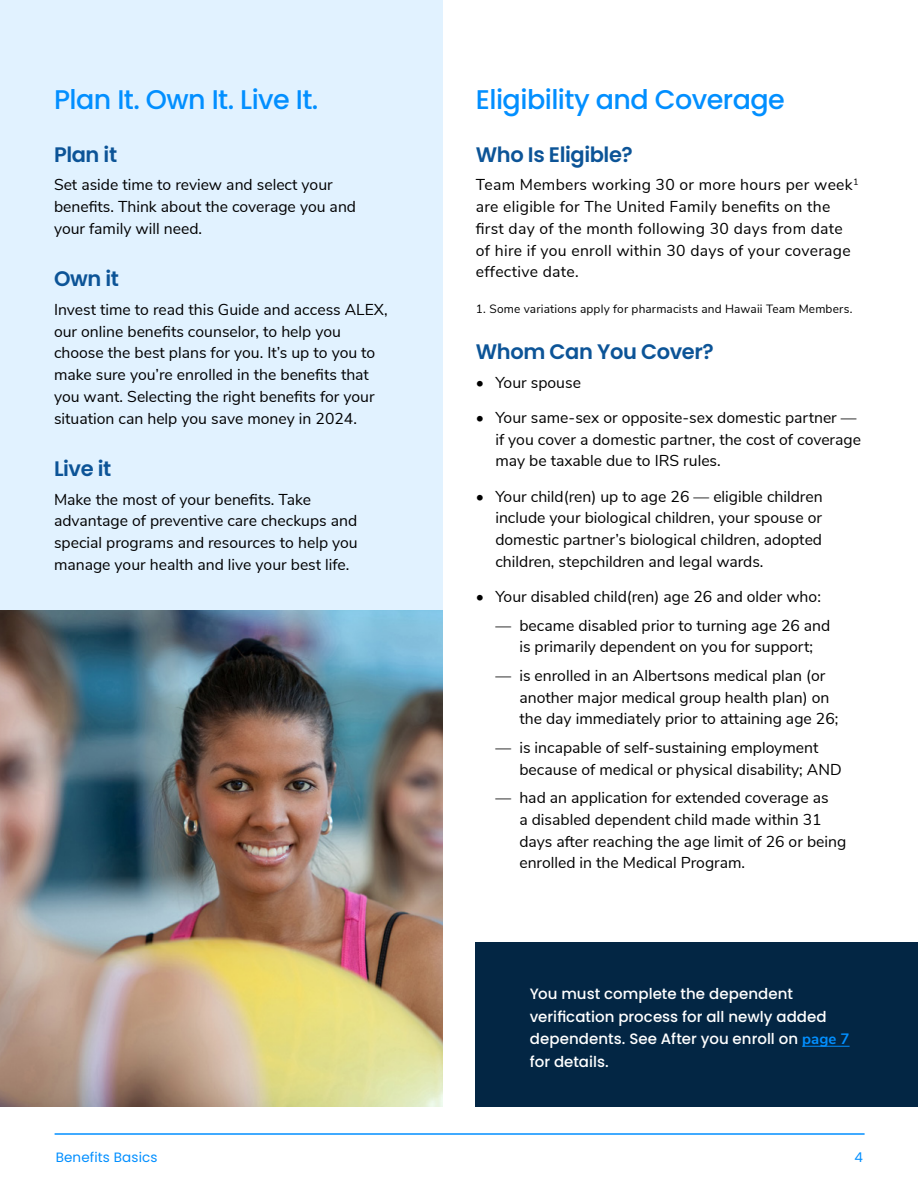
<style>
.page{position:relative;width:918px;height:1188px;background:#fff}
.page>*{position:absolute;margin:0;border:0;box-sizing:border-box;transform-origin:0 0}
.Subhead_1{font:500 27px "Poppins";letter-spacing:-.02em;color:#028fff}
.Subhead_2{font:600 21px "Poppins";letter-spacing:-.02em;color:#0c5497}
.Body_Copy{font:15.75px/21.8px "Nunito Sans";color:#000}
.Body_Copy-2{font:15.75px/21.8px "Nunito Sans";letter-spacing:.02em;color:#000}
.Callout_Body{font:500 15px/22.5px "Poppins";letter-spacing:.005em;color:#fff}
.t1{font:13.5px "Poppins";letter-spacing:.01em;color:#028fff}
.asterisk___disclaime{font:12px "Nunito Sans";letter-spacing:.015em;color:#000}
.s1{font-family:"Nunito Sans";font-weight:700;color:#028fff}
</style>
<div class="page">
<hr style="left:55px;top:1133px;width:810px;height:2px;background:#028fff">
<div style="left:0;top:0;width:442px;height:610px;background:#e1f2ff"></div>
<img style="left:0;top:610px;width:442px;height:497px">
<div style="left:476px;top:943px;width:442px;height:164px;background:#032644"></div>
<hr style="left:802px;top:1046px;width:48px;height:1px;background:#028fff">
<p class="Subhead_1" style="left:54px;top:84px;width:266px">Plan It. Own It. Live It.</p>
<p class="Subhead_2" style="left:54px;top:142px;width:65px">Plan it</p>
<p class="Body_Copy" style="left:54px;top:173px;width:304px">Set aside time to review and select your benefits. Think about the coverage you and your family will need.</p>
<p class="Subhead_2" style="left:54px;top:267px;width:66px">Own it</p>
<p class="Body_Copy" style="left:54px;top:298px;width:335px">Invest time to read this Guide and access ALEX, our online benefits counselor, to help you choose the best plans for you. It’s up to you to make sure you’re enrolled in the benefits that you want. Selecting the right benefits for your situation can help you save money in 2024.</p>
<p class="Subhead_2" style="left:54px;top:457px;width:59px">Live it</p>
<p class="Body_Copy" style="left:54px;top:487px;width:305px">Make the most of your benefits. Take advantage of preventive care checkups and special programs and resources to help you manage your health and live your best life.</p>
<p class="Subhead_1" style="left:476px;top:84px;width:310px">Eligibility and Coverage</p>
<p class="Subhead_2" style="left:476px;top:142px;width:159px">Who Is Eligible?</p>
<p class="Body_Copy-2" style="left:476px;top:173px;width:384px">Team Members working 30 or more hours per week<sup>1 </sup>are eligible for The United Family benefits on the first day of the month following 30 days from date of hire if you enroll within 30 days of your coverage effective date.</p>
<p class="asterisk___disclaime" style="left:476px;top:300px;width:378px">1. Some variations apply for pharmacists and Hawaii Team Members.</p>
<p class="Subhead_2" style="left:476px;top:340px;width:239px">Whom Can You Cover?</p>
<p class="Body_Copy" style="left:476px;top:370px;width:107px">• Your spouse</p>
<p class="Body_Copy" style="left:495px;top:406px;width:367px;text-indent:-20px">• Your same-sex or opposite-sex domestic partner — if you cover a domestic partner, the cost of coverage may be taxable due to IRS rules.</p>
<p class="Body_Copy" style="left:495px;top:484px;width:329px;text-align:justify;text-indent:-20px">• Your child(ren) up to age 26 — eligible children include your biological children, your spouse or domestic partner’s biological children, adopted children, stepchildren and legal wards.</p>
<p class="Body_Copy" style="left:476px;top:585px;width:347px">• Your disabled child(ren) age 26 and older who:</p>
<p class="Body_Copy" style="left:495px;top:613px;width:337px;text-align:center">— became disabled prior to turning age 26 and is primarily dependent on you for support;</p>
<p class="Body_Copy" style="left:519px;top:664px;width:321px;text-indent:-24px">— is enrolled in an Albertsons medical plan (or another major medical group health plan) on the day immediately prior to attaining age 26;</p>
<p class="Body_Copy" style="left:519px;top:736px;width:324px;text-indent:-24px">— is incapable of self-sustaining employment because of medical or physical disability; AND</p>
<p class="Body_Copy" style="left:519px;top:786px;width:328px;text-indent:-24px">— had an application for extended coverage as<br>a disabled dependent child made within 31 days after reaching the age limit of 26 or being enrolled in the Medical Program.</p>
<p class="Callout_Body" style="left:530px;top:983px;width:321px">You must complete the dependent verification process for all newly added dependents. See After you enroll on <span class="s1">page 7 </span>for details.</p>
<p class="t1" style="left:56px;top:1149px;width:103px">Benefits Basics</p>
<p class="t1" style="left:854px;top:1149px;width:10px">4</p>
</div>
